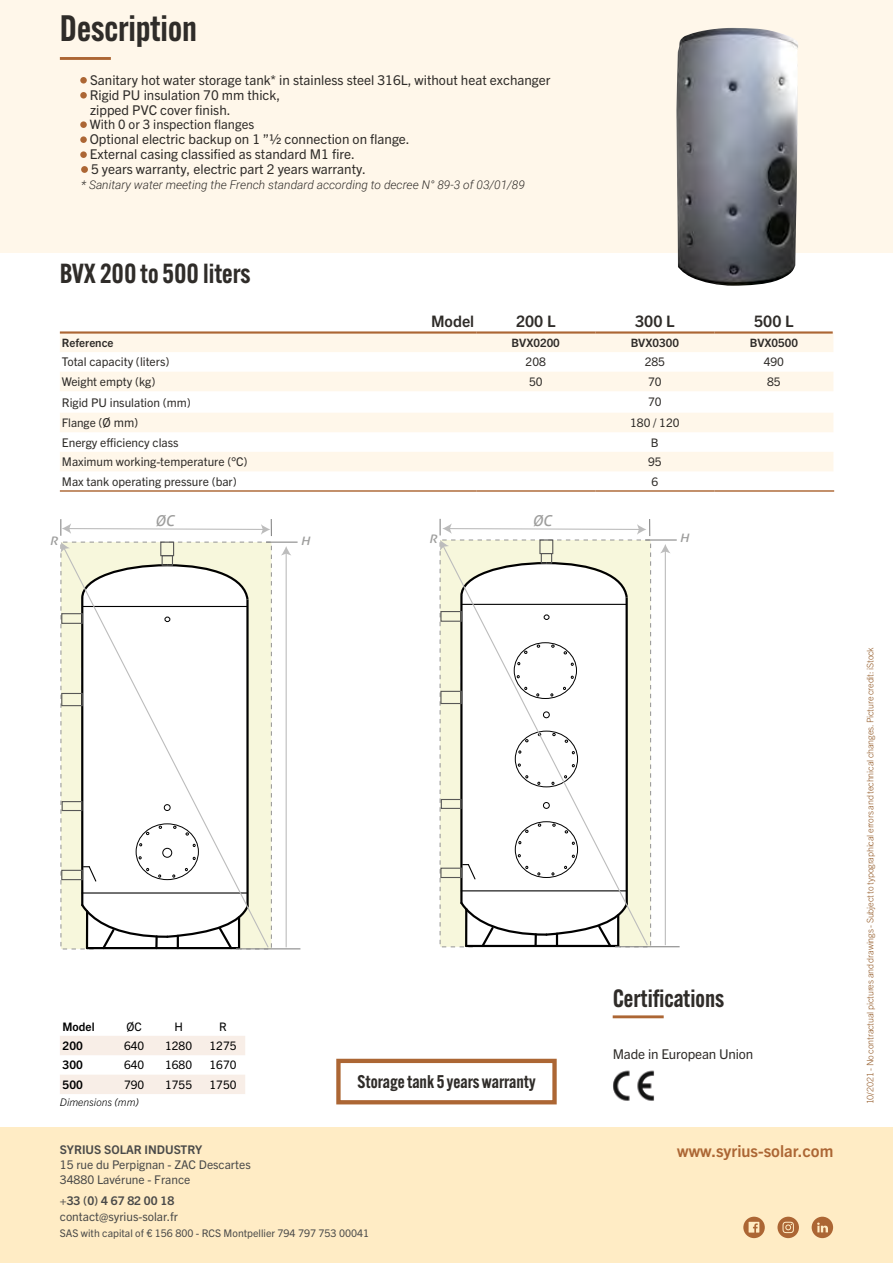
<style>
.page{position:relative;width:893px;height:1263px;background:#fff}
.page>*{position:absolute;margin:0;border:0;box-sizing:border-box;transform-origin:0 0}
.t1{font:600 36px "Alternate Gothic ATF";color:#2f2c29}
.t2{font:600 27px "Alternate Gothic ATF";color:#2f2c29}
.t3{font:600 24.45px "Alternate Gothic ATF";color:#2f2c29}
.t4{font:600 18px "Alternate Gothic ATF";color:#2f2c29}
.t5{font:700 16.5px "Trade Gothic Next LT Pro";color:#ac6634}
.t6{font:700 15.9px "Trade Gothic Next LT Pro";color:#2f2c29}
.t7{font:italic 15px "Aller";color:#9d9d9c}
.t8{font:13.5px/15px "Trade Gothic Next LT Pro";color:#2f2c29}
.t9{font:12.9px "Trade Gothic Next LT Pro";color:#2f2c29}
.t10{font:12px "Trade Gothic Next LT Pro";color:#2f2c29}
.t11{font:12px/15px "Trade Gothic Next LT Pro";color:#4a4a49}
.t12{font:italic 300 12px "Roboto";color:#2f2c29}
.t13{font:700 12px "Trade Gothic Next LT Pro";color:#4a4a49}
.t14{font:12px "Trade Gothic Next LT Pro";color:#2e2c29}
.t15{font:11.85px "Trade Gothic Next LT Pro";color:#2f2c29}
.t16{font:11.7px "Trade Gothic Next LT Pro";color:#000}
.t17{font:700 11.7px "Trade Gothic Next LT Pro";color:#000}
.t18{font:700 11.55px "Trade Gothic Next LT Pro";color:#2f2c29}
.t19{font:italic 11.55px "Aller";color:#9d9d9c;scale:1.24 1}
.t20{font:10.5px "Trade Gothic Next LT Pro";color:#4a4a49}
.t21{font:italic 300 10.5px "Trade Gothic Next LT Pro";color:#000}
.t22{font:300 9px "Trade Gothic Next LT Pro";letter-spacing:-.02em;color:#905622}
.s1{font-size:12.3px}
</style>
<div class="page">
<div style="left:0;top:1127px;width:893px;height:136px;background:#ffecc5"></div>
<svg style="left:743px;top:1217px;width:22px;height:21px"></svg>
<svg style="left:777px;top:1217px;width:22px;height:21px"></svg>
<svg style="left:812px;top:1217px;width:21px;height:21px"></svg>
<div style="left:0;top:0;width:893px;height:253px;background:#fff7ea"></div>
<img style="left:676px;top:28px;width:122px;height:258px">
<hr style="left:60px;top:57px;width:51px;height:3px;background:#ac6634">
<div style="left:80px;top:77px;width:7px;height:7px;background:#ac6634;border-radius:50%"></div>
<div style="left:80px;top:92px;width:7px;height:7px;background:#ac6634;border-radius:50%"></div>
<div style="left:80px;top:121px;width:7px;height:7px;background:#ac6634;border-radius:50%"></div>
<div style="left:80px;top:136px;width:7px;height:7px;background:#ac6634;border-radius:50%"></div>
<div style="left:80px;top:151px;width:7px;height:7px;background:#ac6634;border-radius:50%"></div>
<div style="left:81px;top:166px;width:7px;height:7px;background:#ac6634;border-radius:50%"></div>
<img style="left:613px;top:1070px;width:41px;height:31px">
<hr style="left:613px;top:1015px;width:51px;height:3px;background:#ac6634">
<svg style="left:60px;top:334px;width:773px;height:137px;fill:#fff7ea"></svg>
<hr style="left:60px;top:490px;width:416px;height:2px;background:#ac6634">
<hr style="left:476px;top:490px;width:119px;height:2px;background:#ac6634">
<hr style="left:595px;top:490px;width:119px;height:2px;background:#ac6634">
<hr style="left:714px;top:490px;width:120px;height:2px;background:#ac6634">
<hr style="left:60px;top:331px;width:416px;height:3px;background:#ac6634">
<hr style="left:476px;top:331px;width:119px;height:3px;background:#ac6634">
<hr style="left:595px;top:331px;width:119px;height:3px;background:#ac6634">
<hr style="left:714px;top:331px;width:119px;height:3px;background:#ac6634">
<div style="left:336px;top:1059px;width:221px;height:45px;border:4px solid #ac6634"></div>
<svg style="left:60px;top:1036px;width:185px;height:58px"></svg>
<svg style="left:60px;top:541px;width:212px;height:409px"></svg>
<svg style="left:79px;top:949px;width:171px;height:1px"></svg>
<div style="left:160px;top:542px;width:14px;height:14px;border:1px solid #575756"></div>
<div style="left:61px;top:613px;width:22px;height:11px;border:1px solid #575756"></div>
<div style="left:61px;top:693px;width:22px;height:13px;border:1px solid #575756"></div>
<div style="left:61px;top:870px;width:22px;height:10px;border:1px solid #575756"></div>
<hr style="left:236px;top:948px;width:64px;height:1px;background:#878787">
<hr style="left:266px;top:542px;width:32px;height:1px;background:#878787">
<hr style="left:286px;top:553px;width:1px;height:394px;background:#bcbcbc">
<svg style="left:281px;top:546px;width:10px;height:9px"></svg>
<svg style="left:62px;top:547px;width:208px;height:402px"></svg>
<svg style="left:61px;top:542px;width:9px;height:11px"></svg>
<svg style="left:60px;top:519px;width:212px;height:17px"></svg>
<svg style="left:439px;top:540px;width:213px;height:408px"></svg>
<svg style="left:458px;top:947px;width:172px;height:1px"></svg>
<div style="left:440px;top:611px;width:22px;height:11px;border:1px solid #575756"></div>
<div style="left:440px;top:691px;width:22px;height:13px;border:1px solid #575756"></div>
<div style="left:441px;top:799px;width:21px;height:10px;border:1px solid #575756"></div>
<div style="left:440px;top:868px;width:22px;height:10px;border:1px solid #575756"></div>
<hr style="left:615px;top:946px;width:65px;height:1px;background:#878787">
<hr style="left:645px;top:539px;width:32px;height:1px;background:#878787">
<hr style="left:665px;top:551px;width:1px;height:394px;background:#bcbcbc">
<svg style="left:660px;top:544px;width:10px;height:9px"></svg>
<svg style="left:442px;top:551px;width:207px;height:396px"></svg>
<svg style="left:440px;top:519px;width:210px;height:32px"></svg>
<h1 class="t1" style="left:60px;top:5px;width:139px">Description</h1>
<p class="t8" style="left:90px;top:72px;width:462px">Sanitary hot water storage tank* in stainless steel 316L, without heat exchanger<br>Rigid PU insulation 70 mm thick,<br>zipped PVC cover finish.</p>
<p class="t9" style="left:90px;top:116px;width:166px">With 0 or 3 inspection flanges</p>
<p class="t8" style="left:90px;top:131px;width:321px">Optional electric backup on 1 ”½ connection on flange.<br>External casing classified as standard M1 fire.<br>5 years warranty, electric part 2 years warranty.</p>
<p class="t12" style="left:81px;top:177px;width:445px">* Sanitary water meeting the French standard according to decree N° 89-3 of 03/01/89</p>
<h2 class="t2" style="left:60px;top:256px;width:192px">BVX 200 to 500 liters</h2>
<p class="t6" style="left:431px;top:310px;width:45px">Model</p>
<p class="t6" style="left:516px;top:310px;width:41px">200 L</p>
<p class="t6" style="left:635px;top:310px;width:41px">300 L</p>
<p class="t6" style="left:754px;top:310px;width:41px">500 L</p>
<p class="t18" style="left:62px;top:335px;width:53px">Reference</p>
<p class="t18" style="left:512px;top:335px;width:50px">BVX0200</p>
<p class="t18" style="left:631px;top:335px;width:50px">BVX0300</p>
<p class="t18" style="left:750px;top:335px;width:50px">BVX0500</p>
<p class="t10" style="left:62px;top:353px;width:109px">Total capacity (liters)</p>
<p class="t15" style="left:526px;top:353px;width:22px">208</p>
<p class="t15" style="left:645px;top:353px;width:22px">285</p>
<p class="t15" style="left:764px;top:353px;width:22px">490</p>
<p class="t10" style="left:62px;top:373px;width:95px">Weight empty (kg)</p>
<p class="t15" style="left:529px;top:374px;width:15px">50</p>
<p class="t15" style="left:648px;top:374px;width:15px">70</p>
<p class="t15" style="left:767px;top:374px;width:15px">85</p>
<p class="t10" style="left:62px;top:394px;width:130px">Rigid PU insulation (mm)</p>
<p class="t15" style="left:648px;top:394px;width:15px">70</p>
<p class="t15" style="left:62px;top:415px;width:78px">Flange <span class="s1">(Ø mm)</span></p>
<p class="t15" style="left:630px;top:414px;width:51px">180 / 120</p>
<p class="t10" style="left:62px;top:434px;width:118px">Energy efficiency class</p>
<p class="t15" style="left:651px;top:434px;width:9px">B</p>
<p class="t10" style="left:62px;top:453px;width:187px">Maximum working-temperature (°C)</p>
<p class="t15" style="left:648px;top:454px;width:15px">95</p>
<p class="t14" style="left:62px;top:473px;width:176px">Max tank operating pressure (bar)</p>
<p class="t15" style="left:651px;top:473px;width:8px">6</p>
<p class="t7" style="left:155px;top:512px;width:20px">ØC</p>
<p class="t19" style="left:50px;top:533px;width:8px">R</p>
<p class="t19" style="left:300px;top:533px;width:9px">H</p>
<p class="t7" style="left:532px;top:512px;width:21px">ØC</p>
<p class="t19" style="left:429px;top:531px;width:8px">R</p>
<p class="t19" style="left:680px;top:531px;width:9px">H</p>
<p class="t17" style="left:63px;top:1018px;width:33px">Model</p>
<p class="t16" style="left:127px;top:1018px;width:17px">ØC</p>
<p class="t16" style="left:174px;top:1018px;width:10px">H</p>
<p class="t16" style="left:219px;top:1018px;width:9px">R</p>
<p class="t17" style="left:63px;top:1037px;width:22px">200</p>
<p class="t16" style="left:124px;top:1037px;width:22px">640</p>
<p class="t16" style="left:165px;top:1037px;width:28px">1280</p>
<p class="t16" style="left:210px;top:1037px;width:28px">1275</p>
<p class="t17" style="left:63px;top:1057px;width:22px">300</p>
<p class="t16" style="left:124px;top:1057px;width:22px">640</p>
<p class="t16" style="left:165px;top:1057px;width:28px">1680</p>
<p class="t16" style="left:210px;top:1057px;width:28px">1670</p>
<p class="t17" style="left:63px;top:1076px;width:22px">500</p>
<p class="t16" style="left:124px;top:1076px;width:22px">790</p>
<p class="t16" style="left:165px;top:1076px;width:28px">1755</p>
<p class="t16" style="left:210px;top:1076px;width:28px">1750</p>
<p class="t21" style="left:60px;top:1095px;width:81px">Dimensions (mm)</p>
<h3 class="t4" style="left:358px;top:1070px;width:179px">Storage tank 5 years warranty</h3>
<p class="t13" style="left:60px;top:1141px;width:144px">SYRIUS SOLAR INDUSTRY</p>
<p class="t11" style="left:60px;top:1156px;width:192px">15 rue du Perpignan - ZAC Descartes<br>34880 Lavérune - France</p>
<p class="t13" style="left:60px;top:1192px;width:116px">+33 (0) 4 67 82 00 18</p>
<p class="t11" style="left:60px;top:1208px;width:120px">contact@syrius-solar.fr</p>
<p class="t20" style="left:60px;top:1226px;width:311px">SAS with capital of € 156 800 - RCS Montpellier 794 797 753 00041</p>
<h3 class="t3" style="left:613px;top:982px;width:113px">Certifications</h3>
<p class="t8" style="left:613px;top:1046px;width:142px">Made in European Union</p>
<p class="t5" style="left:677px;top:1139px;width:158px">www.syrius-solar.com</p>
<p class="t22" style="left:864px;top:1104px;width:459px;rotate:-90deg">10/2021 - No contractual pictures and drawings - Subject to typographical errors and technical changes. Picture credit: iStock</p>
</div>
